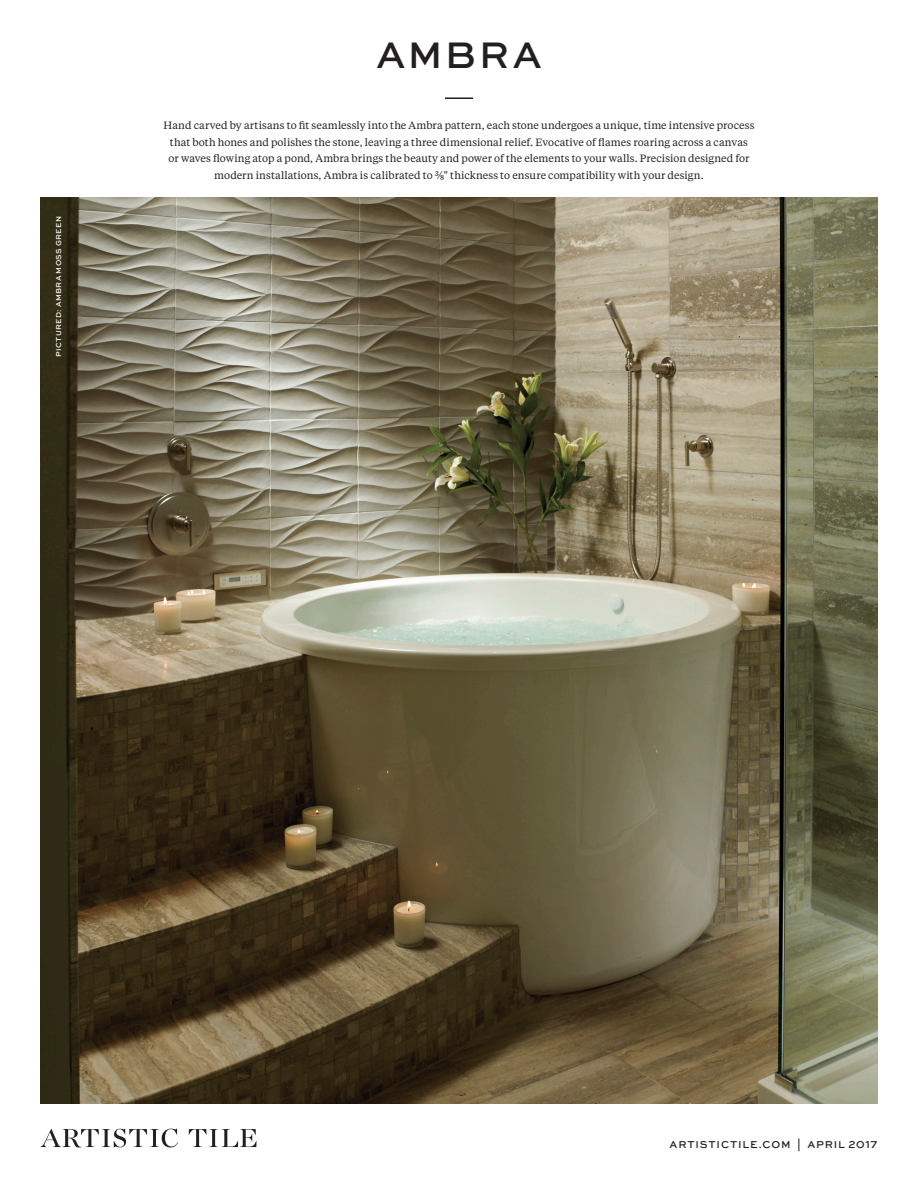
<style>
.page{position:relative;width:918px;height:1188px;background:#fff}
.page>*{position:absolute;margin:0;border:0;box-sizing:border-box;transform-origin:0 0}
.t1{font:500 39px "Sweet Sans Pro";letter-spacing:.05em;color:#231f20}
.Body{font:10.5px/16.5px "Tiempos Text";letter-spacing:.005em;color:#231f20;text-align:center}
.t2{font:500 10.5px "Sweet Sans Pro";letter-spacing:.08em;color:#231f20}
.t3{font:500 7.5px "Sweet Sans Pro";letter-spacing:.045em;color:#fff}
</style>
<div class="page">
<svg style="left:189px;top:1129px;width:67px;height:18px"></svg>
<svg style="left:40px;top:1128px;width:138px;height:20px"></svg>
<img style="left:40px;top:198px;width:838px;height:905px">
<hr style="left:445px;top:97px;width:28px;height:2px;background:#231f20">
<p class="t3" style="left:53px;top:357px;width:142px;rotate:-90deg">PICTURED: AMBRA MOSS GREEN</p>
<p class="t1" style="left:376px;top:26px;width:167px">AMBRA</p>
<p class="Body" style="left:164px;top:117px;width:592px">Hand carved by artisans to fit seamlessly into the Ambra pattern, each stone undergoes a unique, time intensive process that both hones and polishes the stone, leaving a three dimensional relief. Evocative of flames roaring across a canvas or waves flowing atop a pond, Ambra brings the beauty and power of the elements to your walls. Precision designed for modern installations, Ambra is calibrated to ⅜" thickness to ensure compatibility with your design.</p>
<p class="t2" style="left:670px;top:1136px;width:209px">ARTISTICTILE.COM | APRIL 2017</p>
</div>
